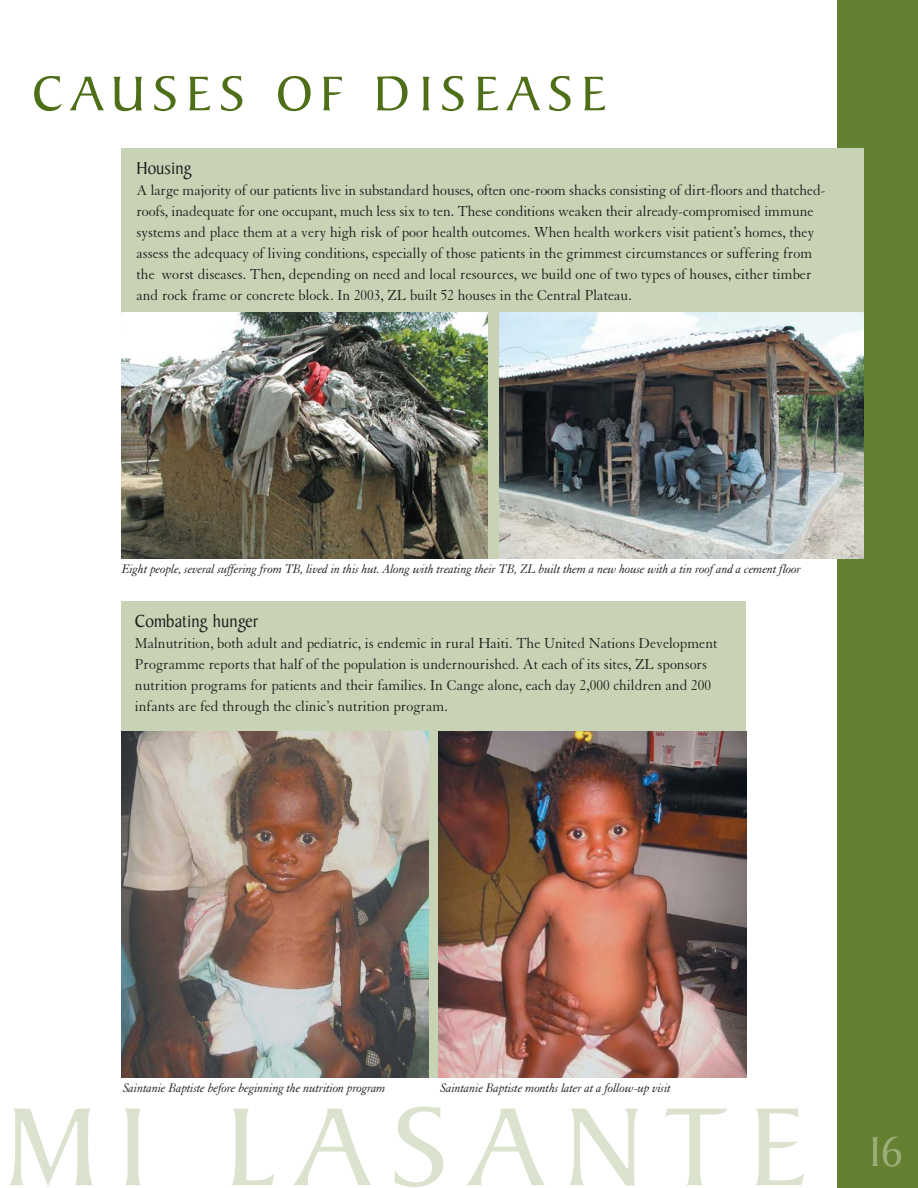
<style>
.page{position:relative;width:918px;height:1188px;background:#fff}
.page>*{position:absolute;margin:0;border:0;box-sizing:border-box;transform-origin:0 0}
.t1{font:120px "Baker Signet";letter-spacing:.175em;color:#dbe2ce}
.t2{font:52.5px "Baker Signet";letter-spacing:.155em;color:#4e6e18}
.t3{font:45px "Baker Signet";color:#9bad78}
.t4{font:18.75px "Baker Signet";color:#231f20;scale:.95 1}
.t5{font:15.75px/21px "Granjon";color:#231f20;scale:.95 1}
.t6{font:italic 13.5px "Granjon";letter-spacing:-.015em;color:#231f20;scale:.95 1}
</style>
<div class="page">
<div style="left:837px;top:0;width:81px;height:1188px;background:#648031"></div>
<div style="left:122px;top:602px;width:624px;height:476px;background:#c7d3b4"></div>
<div style="left:122px;top:148px;width:742px;height:411px;background:#c7d3b4"></div>
<img style="left:121px;top:313px;width:367px;height:246px">
<img style="left:499px;top:313px;width:365px;height:246px">
<img style="left:122px;top:731px;width:306px;height:347px">
<img style="left:439px;top:731px;width:307px;height:347px">
<h2 class="t2" style="left:32px;top:74px;width:576px">CAUSES OF DISEASE</h2>
<p class="t4" style="left:136px;top:161px;width:60px">Housing</p>
<p class="t5" style="left:136px;top:181px;width:727px">A large majority of our patients live in substandard houses, often one-room shacks consisting of dirt-floors and thatched&shy;roofs, inadequate for one occupant, much less six to ten. These conditions weaken their already-compromised immune systems and place them at a very high risk of poor health outcomes. When health workers visit patient’s homes, they assess the adequacy of living conditions, especially of those patients in the grimmest circumstances or suffering from the worst diseases. Then, depending on need and local resources, we build one of two types of houses, either timber and rock frame or concrete block. In 2003, ZL built 52 houses in the Central Plateau.</p>
<p class="t6" style="left:122px;top:564px;width:716px">Eight people, several suffering from TB, lived in this hut. Along with treating their TB, ZL built them a new house with a tin roof and a cement floor</p>
<p class="t4" style="left:135px;top:614px;width:131px">Combating hunger</p>
<p class="t5" style="left:135px;top:634px;width:615px">Malnutrition, both adult and pediatric, is endemic in rural Haiti. The United Nations Development Programme reports that half of the population is undernourished. At each of its sites, ZL sponsors nutrition programs for patients and their families. In Cange alone, each day 2,000 children and 200 infants are fed through the clinic’s nutrition program.</p>
<p class="t6" style="left:123px;top:1084px;width:278px">Saintanie Baptiste before beginning the nutrition program</p>
<p class="t6" style="left:440px;top:1084px;width:244px">Saintanie Baptiste months later at a follow-up visit</p>
<h1 class="t1" style="left:5px;top:1101px;width:804px">MI LASANTE</h1>
<h3 class="t3" style="left:868px;top:1135px;width:36px">16</h3>
</div>
